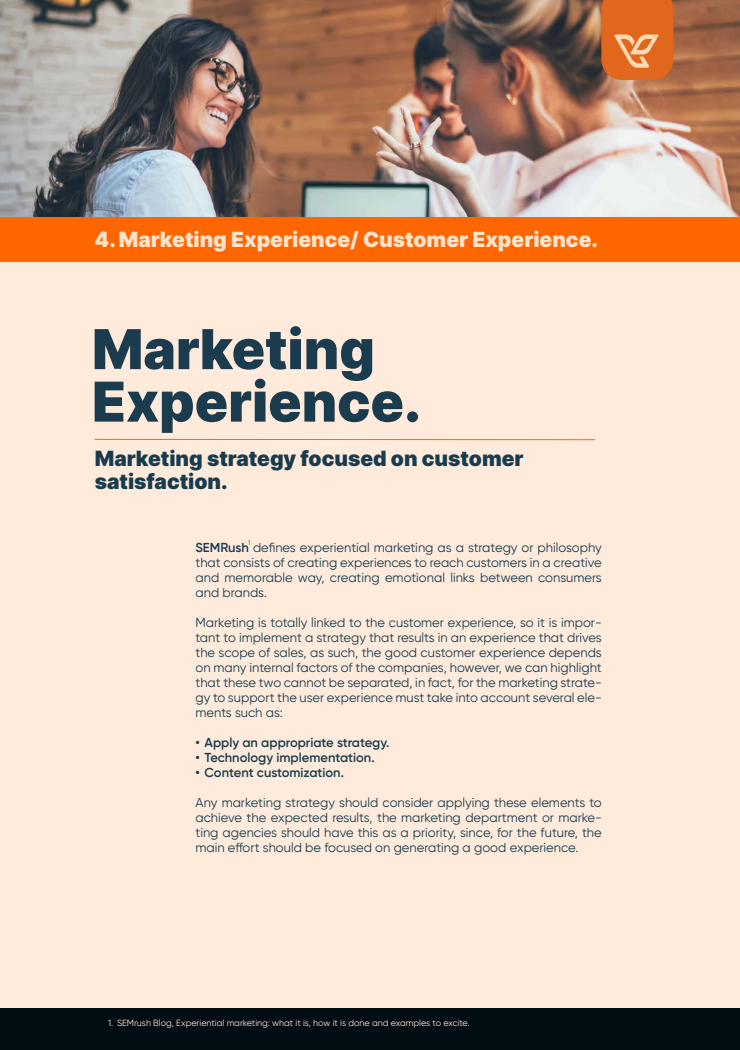
<style>
.page{position:relative;width:740px;height:1050px;background:#ffebdc}
.page>*{position:absolute;margin:0;border:0;box-sizing:border-box;transform-origin:0 0}
.t1{font:55px/52.5px "Inter";color:#1a3c4e}
.t2{font:21px/23px "Inter";color:#183c4e}
.t3{font:21px "Inter";color:#ffe4cc}
.t4{font:13px/15px "Gilroy";color:#1a3c4e;text-align:justify}
.t5{font:600 13px "Gilroy";color:#1a3c4e}
.t6{font:9px "Gilroy";color:#ffe4cc}
.t7{font:6.35px "Gilroy";color:#1a3c4e}
.s1{font-weight:600}
</style>
<div class="page">
<img style="left:0;top:0;width:740px;height:218px">
<div style="left:0;top:218px;width:740px;height:44px;background:#f60"></div>
<svg style="left:601px;top:0;width:72px;height:80px;background:#df712b"></svg>
<div style="left:0;top:1008px;width:740px;height:42px;background:#010c13"></div>
<svg style="left:94px;top:438px;width:502px;height:3px"></svg>
<h2 class="t3" style="left:95px;top:224px;width:505px">4. Marketing Experience/ Customer Experience.</h2>
<h1 class="t1" style="left:92px;top:322px;width:331px">Marketing<br>Experience.</h1>
<h2 class="t2" style="left:95px;top:446px;width:430px">Marketing strategy focused on customer satisfaction.</h2>
<p class="t7" style="left:248px;top:539px;width:4px">1</p>
<p class="t4" style="left:196px;top:540px;width:408px"><span class="s1">SEMRush</span> defines experiential marketing as a strategy or philosophy that consists of creating experiences to reach customers in a creative and memorable way, creating emotional links between consumers and brands.</p>
<p class="t4" style="left:196px;top:615px;width:408px">Marketing is totally linked to the customer experience, so it is impor&shy;tant to implement a strategy that results in an experience that drives the scope of sales, as such, the good customer experience depends on many internal factors of the companies, however, we can highlight that these two cannot be separated, in fact, for the marketing strate&shy;gy to support the user experience must take into account several ele&shy;ments such as:</p>
<p class="t5" style="left:196px;top:734px;width:195px">• Apply an appropriate strategy.</p>
<p class="t5" style="left:196px;top:749px;width:181px">• Technology implementation.</p>
<p class="t5" style="left:196px;top:764px;width:150px">• Content customization.</p>
<p class="t4" style="left:196px;top:795px;width:408px">Any marketing strategy should consider applying these elements to achieve the expected results, the marketing department or marke&shy;ting agencies should have this as a priority, since, for the future, the main effort should be focused on generating a good experience.</p>
<p class="t6" style="left:108px;top:1017px;width:363px">1. SEMrush Blog, Experiential marketing: what it is, how it is done and examples to excite.</p>
</div>
